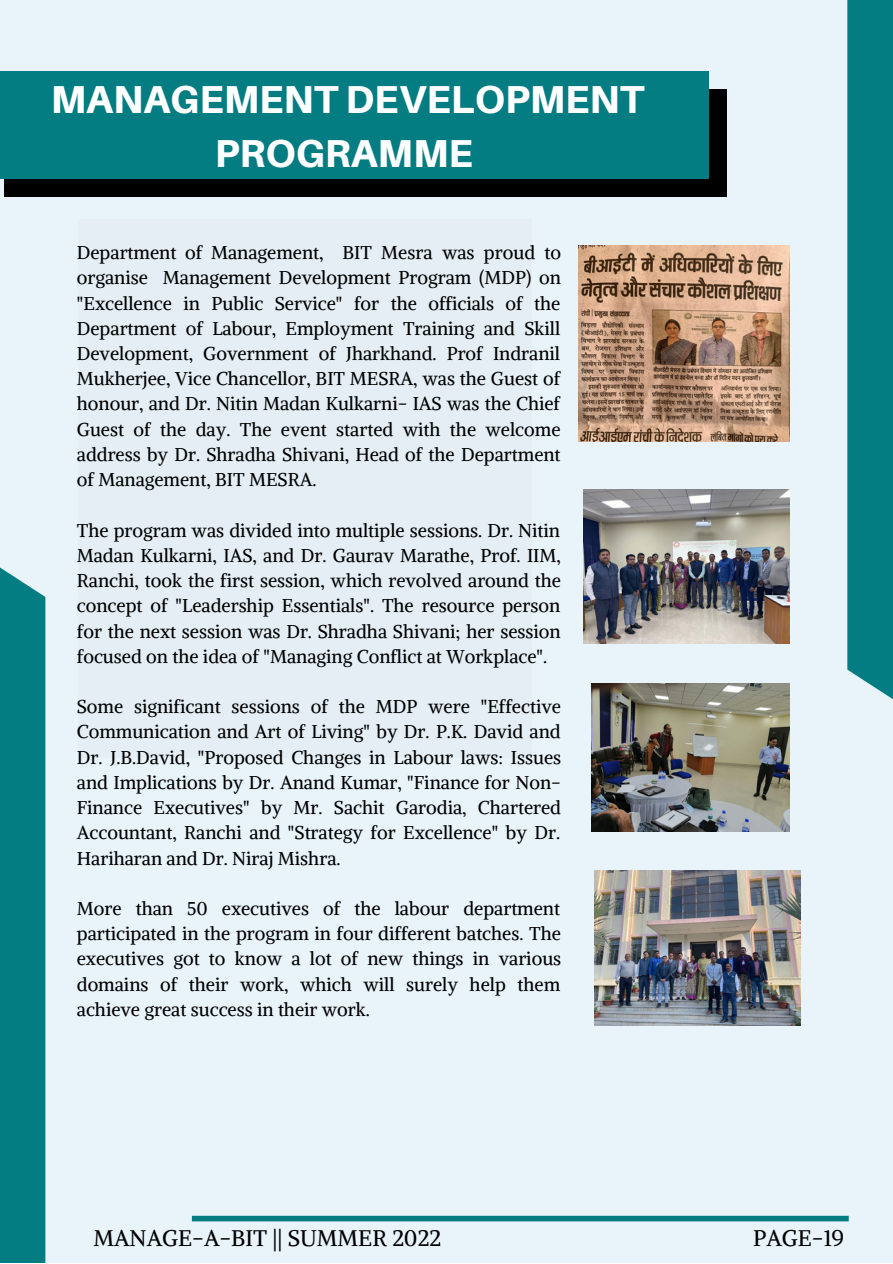
<style>
.page{position:relative;width:893px;height:1264px;background:#fff}
.page>*{position:absolute;margin:0;border:0;box-sizing:border-box;transform-origin:0 0}
.t1{font:800 39px/54px "Aileron";color:#fff;text-align:center}
.t2{font:22.5px "Alike";color:#000}
.t3{font:18.45px/25.2px "Alike";color:#000;text-align:justify}
</style>
<div class="page">
<div style="left:0;top:0;width:892px;height:1262px;background:#e8f3fa"></div>
<div style="left:0;top:567px;width:45px;height:695px;background:#047d82"></div>
<div style="left:847px;top:0;width:45px;height:699px;background:#047d82"></div>
<div style="left:4px;top:89px;width:722px;height:108px;background:#000"></div>
<div style="left:0;top:71px;width:708px;height:108px;background:#047d82"></div>
<div style="left:192px;top:1215px;width:656px;height:6px;background:#047d82"></div>
<div style="left:78px;top:219px;width:453px;height:538px;background:#e4eef4"></div>
<img style="left:578px;top:245px;width:211px;height:196px">
<img style="left:583px;top:490px;width:206px;height:154px">
<img style="left:591px;top:683px;width:198px;height:148px">
<img style="left:594px;top:870px;width:206px;height:155px">
<h1 class="t1" style="left:51px;top:71px;width:595px">MANAGEMENT DEVELOPMENT<br>PROGRAMME</h1>
<p class="t3" style="left:77px;top:240px;width:486px">Department of Management, BIT Mesra was proud to organise Management Development Program (MDP) on "Excellence in Public Service" for the officials of the Department of Labour, Employment Training and Skill Development, Government of Jharkhand. Prof Indranil Mukherjee, Vice Chancellor, BIT MESRA, was the Guest of honour, and Dr. Nitin Madan Kulkarni- IAS was the Chief Guest of the day. The event started with the welcome address by Dr. Shradha Shivani, Head of the Department of Management, BIT MESRA.</p>
<p class="t3" style="left:77px;top:517px;width:485px">The program was divided into multiple sessions. Dr. Nitin Madan Kulkarni, IAS, and Dr. Gaurav Marathe, Prof. IIM, Ranchi, took the first session, which revolved around the concept of "Leadership Essentials". The resource person for the next session was Dr. Shradha Shivani; her session focused on the idea of "Managing Conflict at Workplace".</p>
<p class="t3" style="left:77px;top:694px;width:486px">Some significant sessions of the MDP were "Effective Communication and Art of Living" by Dr. P.K. David and Dr. J.B.David, "Proposed Changes in Labour laws: Issues and Implications by Dr. Anand Kumar, "Finance for Non-Finance Executives" by Mr. Sachit Garodia, Chartered Accountant, Ranchi and "Strategy for Excellence" by Dr.<br>Hariharan and Dr. Niraj Mishra.</p>
<p class="t3" style="left:77px;top:895px;width:486px">More than 50 executives of the labour department participated in the program in four different batches. The executives got to know a lot of new things in various domains of their work, which will surely help them achieve great success in their work.</p>
<p class="t2" style="left:94px;top:1223px;width:349px">MANAGE-A-BIT || SUMMER 2022</p>
<p class="t2" style="left:753px;top:1223px;width:92px">PAGE-19</p>
</div>
